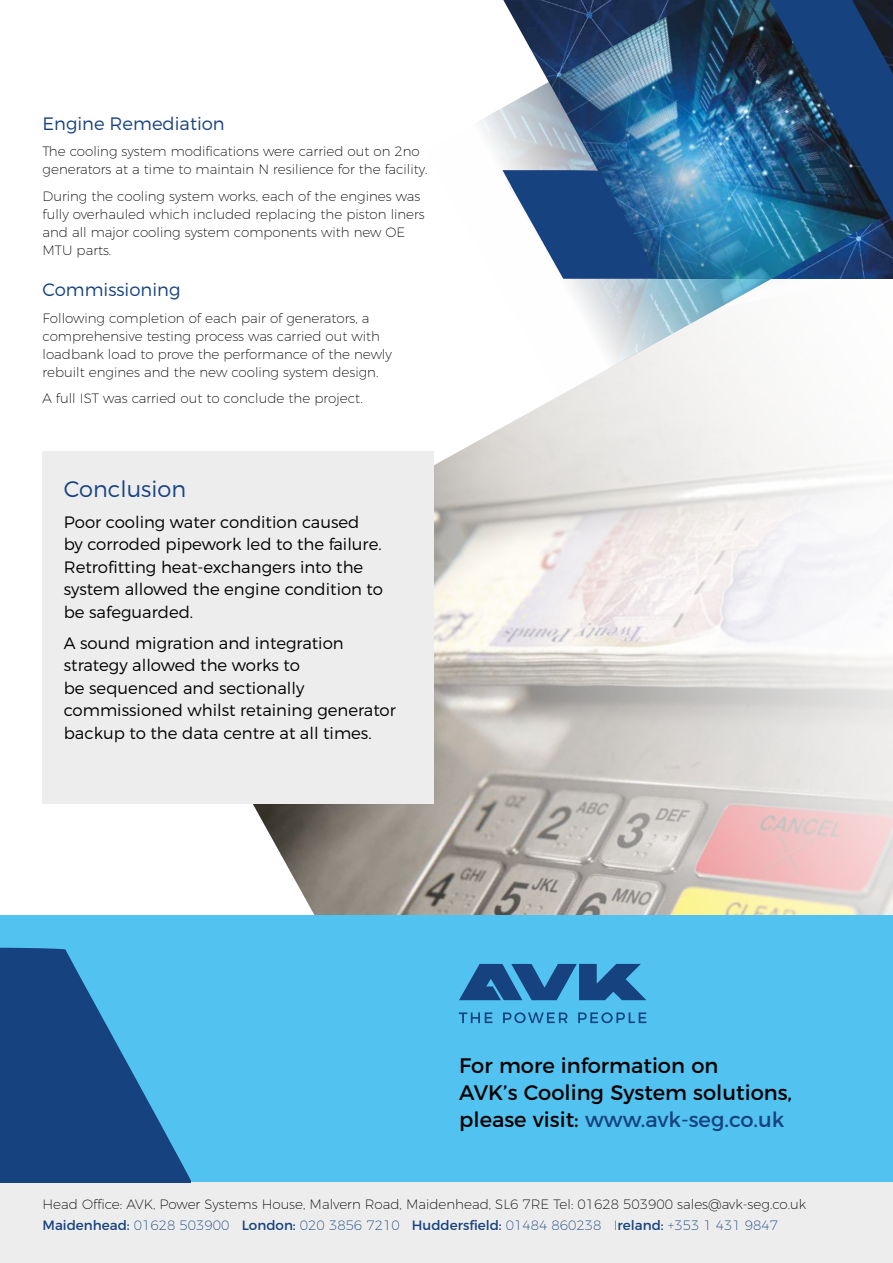
<style>
.page{position:relative;width:893px;height:1263px;background:#fff}
.page>*{position:absolute;margin:0;border:0;box-sizing:border-box;transform-origin:0 0}
.t1{font:300 22.5px "Montserrat";color:#16427f}
.t2{font:21px/27px "Montserrat";color:#000}
.t3{font:300 18px "Montserrat";color:#16427f}
.t4{font:300 16.5px/22.5px "Montserrat";color:#000}
.t5{font:200 13.5px/18px "Montserrat";color:#000}
.s1{color:#16427f}
.s2{font-weight:400;color:#16427f}
</style>
<div class="page">
<img style="left:152px;top:397px;width:741px;height:519px">
<svg style="left:220px;top:397px;width:440px;height:9px"></svg>
<img style="left:480px;top:0;width:413px;height:397px">
<svg style="left:485px;top:170px;width:173px;height:109px"></svg>
<svg style="left:769px;top:0;width:124px;height:223px"></svg>
<div style="left:0;top:916px;width:893px;height:266px;background:#52c3f1"></div>
<svg style="left:459px;top:964px;width:187px;height:36px"></svg>
<svg style="left:459px;top:1012px;width:33px;height:11px"></svg>
<svg style="left:503px;top:1012px;width:65px;height:11px"></svg>
<svg style="left:578px;top:1012px;width:68px;height:11px"></svg>
<div style="left:0;top:1182px;width:893px;height:81px;background:#ededed"></div>
<svg style="left:0;top:948px;width:191px;height:234px"></svg>
<div style="left:43px;top:451px;width:391px;height:353px;background:#ededed"></div>
<h3 class="t3" style="left:43px;top:112px;width:184px">Engine Remediation</h3>
<p class="t5" style="left:43px;top:141px;width:386px">The cooling system modifications were carried out on 2no generators at a time to maintain N resilience for the facility.</p>
<p class="t5" style="left:43px;top:186px;width:384px">During the cooling system works, each of the engines was fully overhauled which included replacing the piston liners and all major cooling system components with new OE MTU parts.</p>
<h3 class="t3" style="left:43px;top:279px;width:139px">Commissioning</h3>
<p class="t5" style="left:43px;top:308px;width:351px">Following completion of each pair of generators, a comprehensive testing process was carried out with loadbank load to prove the performance of the newly rebuilt engines and the new cooling system design.</p>
<p class="t5" style="left:43px;top:388px;width:322px">A full IST was carried out to conclude the project.</p>
<h1 class="t1" style="left:64px;top:475px;width:124px">Conclusion</h1>
<p class="t4" style="left:64px;top:510px;width:321px">Poor cooling water condition caused<br>by corroded pipework led to the failure.<br>Retrofitting heat-exchangers into the system allowed the engine condition to be safeguarded.</p>
<p class="t4" style="left:64px;top:631px;width:334px">A sound migration and integration strategy allowed the works to<br>be sequenced and sectionally commissioned whilst retaining generator backup to the data centre at all times.</p>
<h2 class="t2" style="left:459px;top:1050px;width:334px">For more information on<br>AVK’s Cooling System solutions, please visit: <span class="s1">www.avk-seg.co.uk</span></h2>
<p class="t5" style="left:43px;top:1192px;width:765px;line-height:20.7px">Head Office: AVK, Power Systems House, Malvern Road, Maidenhead, SL6 7RE Tel: 01628 503900 sales@avk-seg.co.uk<br><span class="s2">Maidenhead:</span> <span class="s1">01628 503900</span> <span class="s2">London:</span> <span class="s1">020 3856 7210</span> <span class="s2">Huddersfield:</span> <span class="s1">01484 860238 I</span><span class="s2">reland:</span> <span class="s1">+353 1 431 9847</span></p>
</div>
